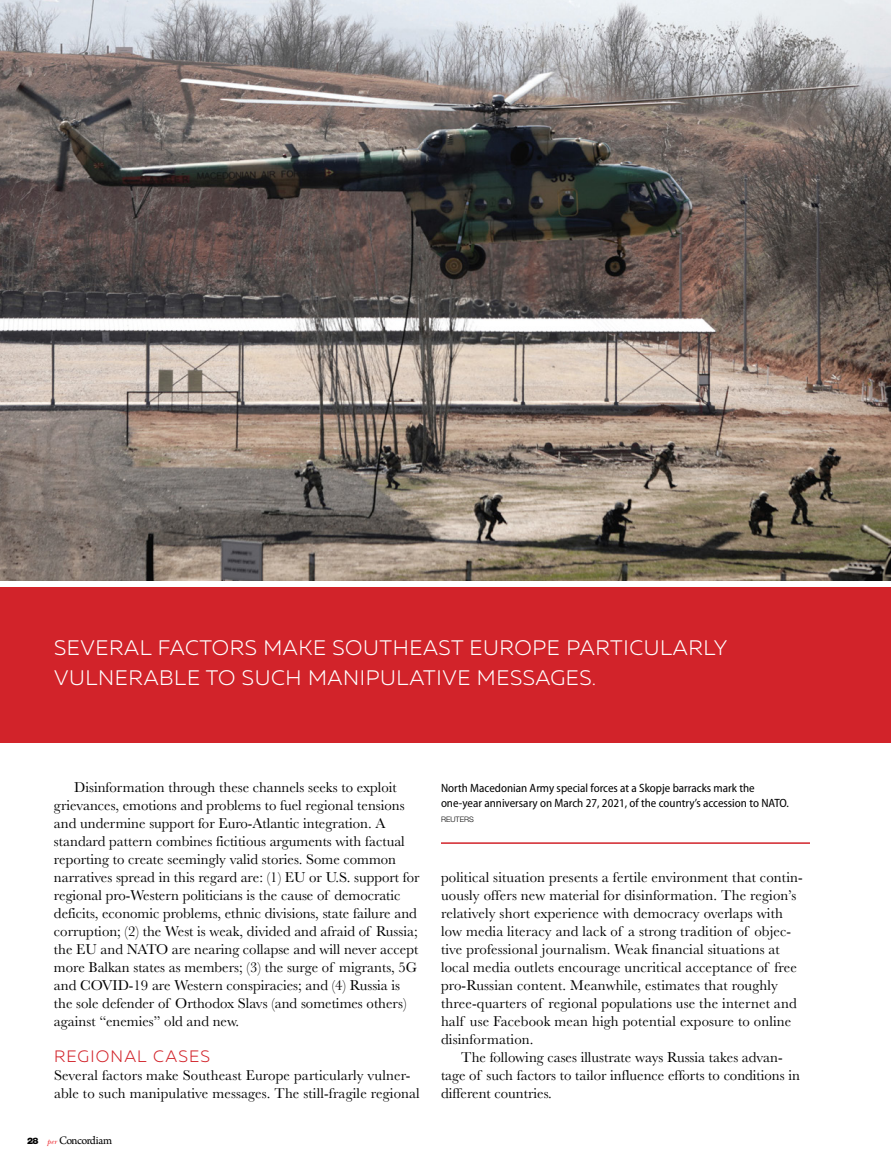
<style>
.page{position:relative;width:891px;height:1161px;background:#fff}
.page>*{position:absolute;margin:0;border:0;box-sizing:border-box;transform-origin:0 0}
.t1{font:300 21px/30px "Muller";letter-spacing:.03em;color:#fff}
.t2{font:300 16.5px "Muller";letter-spacing:.07em;color:#d2232a}
.t3{font:14.85px/18px "Baskerville";color:#000}
.t4{font:semi-condensed 12px/15px "Myriad Pro";color:#000}
.t5{font:12px "Arno Pro";letter-spacing:-.05em;color:#000}
.t6{font:300 7.5px "Helvetica Neue LT Std";color:#000}
.s1{font-family:"Helvetica Neue LT Std";font-weight:900;font-size:9px}
.s2{font-family:"New Baskerville Std";font-style:italic;font-size:7.5px;color:#ed1d24}
</style>
<div class="page">
<hr style="left:441px;top:842px;width:369px;height:2px;background:#d2232a">
<img style="left:0;top:0;width:891px;height:580px">
<div style="left:0;top:587px;width:891px;height:155px;background:#d2232a"></div>
<h1 class="t1" style="left:54px;top:633px;width:675px">SEVERAL FACTORS MAKE SOUTHEAST EUROPE PARTICULARLY<br>VULNERABLE TO SUCH MANIPULATIVE MESSAGES.</h1>
<p class="t3" style="left:54px;top:778px;width:367px;text-indent:20px">Disinformation through these channels seeks to exploit grievances, emotions and problems to fuel regional tensions and undermine support for Euro-Atlantic integration. A standard pattern combines fictitious arguments with factual reporting to create seemingly valid stories. Some common narratives spread in this regard are: (1) EU or U.S. support for regional pro-Western politicians is the cause of democratic deficits, economic problems, ethnic divisions, state failure and corruption; (2) the West is weak, divided and afraid of Russia; the EU and NATO are nearing collapse and will never accept more Balkan states as members; (3) the surge of migrants, 5G and COVID-19 are Western conspiracies; and (4) Russia is the sole defender of Orthodox Slavs (and sometimes others) against “enemies” old and new.</p>
<p class="t2" style="left:54px;top:1046px;width:158px">REGIONAL CASES</p>
<p class="t3" style="left:54px;top:1066px;width:367px">Several factors make Southeast Europe particularly vulner&shy;able to such manipulative messages. The still-fragile regional</p>
<p class="t5" style="left:27px;top:1134px;width:87px"><span class="s1">28</span> <span class="s2">per</span> Concordiam</p>
<p class="t4" style="left:441px;top:781px;width:349px">North Macedonian Army special forces at a Skopje barracks mark the one-year anniversary on March 27, 2021, of the country’s accession to NATO.</p>
<p class="t6" style="left:441px;top:815px;width:34px">REUTERS</p>
<p class="t3" style="left:441px;top:868px;width:363px">political situation presents a fertile environment that contin&shy;uously offers new material for disinformation. The region’s relatively short experience with democracy overlaps with low media literacy and lack of a strong tradition of objec&shy;tive professional journalism. Weak financial situations at local media outlets encourage uncritical acceptance of free pro-Russian content. Meanwhile, estimates that roughly three-quarters of regional populations use the internet and half use Facebook mean high potential exposure to online disinformation.</p>
<p class="t3" style="left:441px;top:1048px;width:360px;text-indent:20px">The following cases illustrate ways Russia takes advan&shy;tage of such factors to tailor influence efforts to conditions in different countries.</p>
</div>
